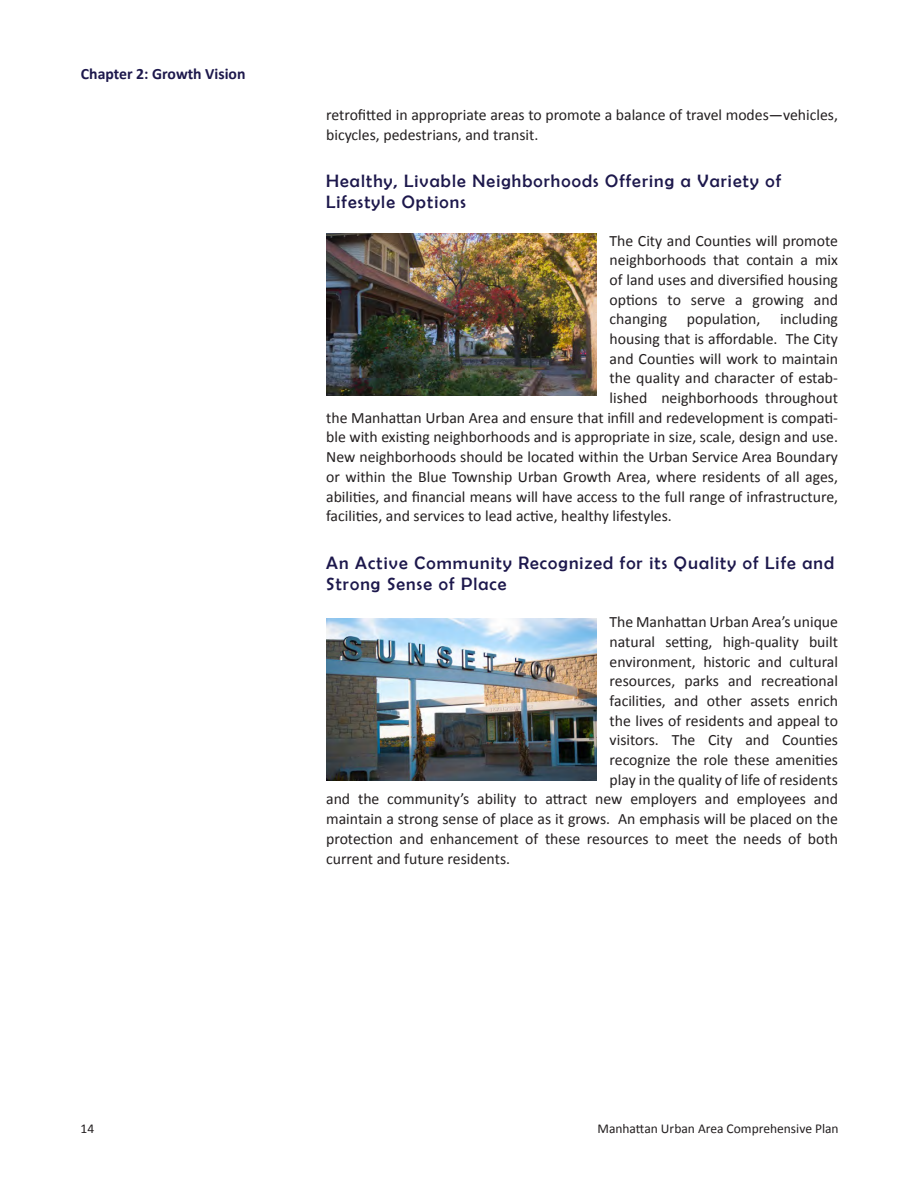
<style>
.page{position:relative;width:918px;height:1188px;background:#fff}
.page>*{position:absolute;margin:0;border:0;box-sizing:border-box;transform-origin:0 0}
.Heading_3{font:18px/20.7px "Berlin Sans FB";letter-spacing:.06em;color:#1d184c}
.Body_Text{font:15.75px/19.6px "Calibri";color:#231f20}
.t1{font:700 15.75px "Calibri";color:#1d184c}
.t2{font:13.5px "Calibri";color:#231f20}
</style>
<div class="page">
<img style="left:326px;top:234px;width:270px;height:162px">
<img style="left:326px;top:619px;width:270px;height:162px">
<p class="t1" style="left:81px;top:63px;width:166px">Chapter 2: Growth Vision</p>
<p class="Body_Text" style="left:326px;top:105px;width:513px">retrofitted in appropriate areas to promote a balance of travel modes—vehicles, bicycles, pedestrians, and transit.</p>
<p class="Heading_3" style="left:326px;top:171px;width:456px">Healthy, Livable Neighborhoods Offering a Variety of<br>Lifestyle Options</p>
<p class="Body_Text" style="left:610px;top:231px;width:230px;text-align:justify">The City and Counties will promote neighborhoods that contain a mix of land uses and diversified housing options to serve a growing and changing</p>
<p class="Body_Text" style="left:687px;top:309px;width:75px">population,</p>
<p class="Body_Text" style="left:780px;top:309px;width:59px">including</p>
<p class="Body_Text" style="left:610px;top:329px;width:230px">housing that is affordable. The City</p>
<p class="Body_Text" style="left:610px;top:349px;width:230px">and Counties will work to maintain</p>
<p class="Body_Text" style="left:610px;top:368px;width:230px">the quality and character of estab-</p>
<p class="Body_Text" style="left:610px;top:388px;width:230px">lished neighborhoods throughout</p>
<p class="Body_Text" style="left:326px;top:408px;width:513px">the Manhattan Urban Area and ensure that infill and redevelopment is compati-</p>
<p class="Body_Text" style="left:326px;top:427px;width:513px">ble with existing neighborhoods and is appropriate in size, scale, design and use.</p>
<p class="Body_Text" style="left:326px;top:447px;width:513px">New neighborhoods should be located within the Urban Service Area Boundary</p>
<p class="Body_Text" style="left:326px;top:467px;width:513px">or within the Blue Township Urban Growth Area, where residents of all ages,</p>
<p class="Body_Text" style="left:326px;top:487px;width:513px">abilities, and financial means will have access to the full range of infrastructure,</p>
<p class="Body_Text" style="left:326px;top:506px;width:347px">facilities, and services to lead active, healthy lifestyles.</p>
<p class="Heading_3" style="left:326px;top:552px;width:509px">An Active Community Recognized for its Quality of Life and<br>Strong Sense of Place</p>
<p class="Body_Text" style="left:610px;top:612px;width:230px">The Manhattan Urban Area’s unique</p>
<p class="Body_Text" style="left:610px;top:632px;width:230px">natural setting, high-quality built</p>
<p class="Body_Text" style="left:610px;top:652px;width:230px">environment, historic and cultural</p>
<p class="Body_Text" style="left:610px;top:671px;width:230px">resources, parks and recreational</p>
<p class="Body_Text" style="left:610px;top:691px;width:230px">facilities, and other assets enrich</p>
<p class="Body_Text" style="left:610px;top:711px;width:230px">the lives of residents and appeal to</p>
<p class="Body_Text" style="left:610px;top:730px;width:230px">visitors. The City and Counties</p>
<p class="Body_Text" style="left:610px;top:750px;width:230px">recognize the role these amenities</p>
<p class="Body_Text" style="left:610px;top:770px;width:230px">play in the quality of life of residents</p>
<p class="Body_Text" style="left:326px;top:789px;width:513px">and the community’s ability to attract new employers and employees and</p>
<p class="Body_Text" style="left:326px;top:809px;width:513px">maintain a strong sense of place as it grows. An emphasis will be placed on the</p>
<p class="Body_Text" style="left:326px;top:829px;width:513px">protection and enhancement of these resources to meet the needs of both</p>
<p class="Body_Text" style="left:326px;top:849px;width:186px">current and future residents.</p>
<p class="t2" style="left:81px;top:1120px;width:15px">14</p>
<p class="t2" style="left:597px;top:1120px;width:243px">Manhattan Urban Area Comprehensive Plan</p>
</div>
